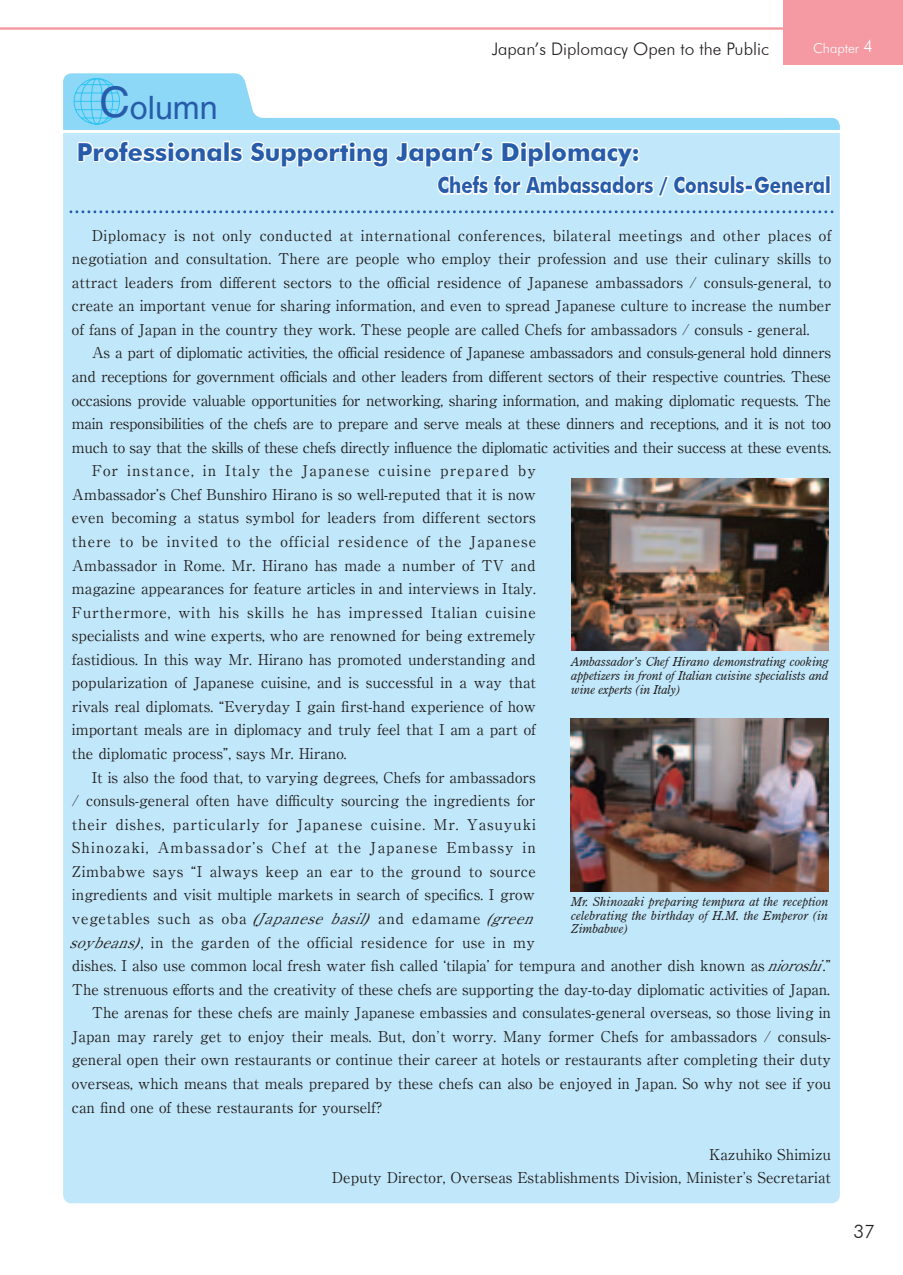
<style>
.page{position:relative;width:903px;height:1275px;background:#fff}
.page>*{position:absolute;margin:0;border:0;box-sizing:border-box;transform-origin:0 0}
.t1{font:32.2px "Helvetica LT Std";color:#275caa}
.t2{font:700 24.85px "Futura BT";color:#275caa}
.t3{font:700 22.4px "Futura BT";color:#275caa;scale:.83 1}
.t4{font:300 18.55px "Futura BT";color:#231f20}
.t5{font:300 17.32px "Futura BT";color:#231f20}
.t6{font:14.88px/23.6px "Ryumin Pr 6";color:#231f20;text-align:justify}
.t7{font:14.88px "Ryumin Pr 6";letter-spacing:-.02em;color:#231f20}
.t8{font:14.88px "Ryumin Pr 6";letter-spacing:.05em;color:#231f20}
.t9{font:14.88px "Ryumin Pr 6";letter-spacing:.03em;color:#231f20}
.t10{font:14.88px "Ryumin Pr 6";letter-spacing:.075em;color:#231f20}
.t11{font:14.88px "Ryumin Pr 6";letter-spacing:.055em;color:#231f20}
.t12{font:14.88px "Ryumin Pr 6";letter-spacing:.06em;color:#231f20}
.t13{font:300 13.65px "Futura BT";color:#fff}
.t14{font:italic 12.42px/13.7px "Century Oldstyle";color:#231f20;text-align:justify}
.s1{font-size:42.18px}
.s2{font-size:17.32px}
.s3{font-style:italic}
.s4{font-family:"Koz Min Pro"}
</style>
<div class="page">
<div style="left:63px;top:133px;width:777px;height:1070px;background:#c1e8fa"></div>
<svg style="left:63px;top:73px;width:777px;height:57px"></svg>
<hr style="left:0;top:27px;width:903px;height:3px;background:#f59aa3">
<div style="left:784px;top:0;width:119px;height:64px;background:#f59aa3"></div>
<img style="left:571px;top:479px;width:257px;height:172px">
<img style="left:570px;top:718px;width:258px;height:173px">
<svg style="left:76px;top:139px;width:750px;height:61px"></svg>
<div style="left:825px;top:175px;width:6px;height:20px;border:2px solid #fff"></div>
<svg style="left:71px;top:210px;width:762px;height:3px;background:#8cb8de"></svg>
<h1 class="t1" style="left:99px;top:89px;width:120px"><span class="s1">C</span>olumn</h1>
<p class="t5" style="left:492px;top:38px;width:279px">Japan’s Diplomacy Open to the Public</p>
<p class="t13" style="left:813px;top:39px;width:62px">Chapter <span class="s2">4</span></p>
<h2 class="t2" style="left:77px;top:137px;width:565px">Professionals Supporting Japan’s Diplomacy:</h2>
<h3 class="t3" style="left:437px;top:172px;width:476px">Chefs for Ambassadors / Consuls-General</h3>
<p class="t6" style="left:72px;top:223px;width:761px;text-indent:20px">Diplomacy is not only conducted at international conferences, bilateral meetings and other places of negotiation and consultation. There are people who employ their profession and use their culinary skills to attract leaders from different sectors to the official residence of Japanese ambassadors / consuls-general, to create an important venue for sharing information, and even to spread Japanese culture to increase the number of fans of Japan in the country they work. These people are called Chefs for ambassadors / consuls - general.</p>
<p class="t7" style="left:92px;top:341px;width:741px">As a part of diplomatic activities, the official residence of Japanese ambassadors and consuls-general hold dinners</p>
<p class="t7" style="left:72px;top:365px;width:760px">and receptions for government officials and other leaders from different sectors of their respective countries. These</p>
<p class="t7" style="left:72px;top:388px;width:760px">occasions provide valuable opportunities for networking, sharing information, and making diplomatic requests. The</p>
<p class="t7" style="left:72px;top:412px;width:760px">main responsibilities of the chefs are to prepare and serve meals at these dinners and receptions, and it is not too</p>
<p class="t7" style="left:72px;top:435px;width:761px">much to say that the skills of these chefs directly influence the diplomatic activities and their success at these events.</p>
<p class="t10" style="left:92px;top:459px;width:446px">For instance, in Italy the Japanese cuisine prepared by</p>
<p class="t6" style="left:72px;top:482px;width:465px">Ambassador’s Chef Bunshiro Hirano is so well-reputed that it is now</p>
<p class="t6" style="left:72px;top:505px;width:465px">even becoming a status symbol for leaders from different sectors</p>
<p class="t12" style="left:72px;top:530px;width:466px">there to be invited to the official residence of the Japanese</p>
<p class="t6" style="left:72px;top:552px;width:465px">Ambassador in Rome. Mr. Hirano has made a number of TV and</p>
<p class="t6" style="left:72px;top:576px;width:465px">magazine appearances for feature articles in and interviews in Italy.</p>
<p class="t8" style="left:72px;top:600px;width:465px">Furthermore, with his skills he has impressed Italian cuisine</p>
<p class="t6" style="left:72px;top:623px;width:465px">specialists and wine experts, who are renowned for being extremely</p>
<p class="t6" style="left:72px;top:647px;width:465px">fastidious. In this way Mr. Hirano has promoted understanding and</p>
<p class="t6" style="left:72px;top:670px;width:466px">popularization of Japanese cuisine, and is successful in a way that</p>
<p class="t6" style="left:72px;top:694px;width:465px">rivals real diplomats. “Everyday I gain first-hand experience of how</p>
<p class="t6" style="left:72px;top:717px;width:465px">important meals are in diplomacy and truly feel that I am a part of</p>
<p class="t6" style="left:72px;top:741px;width:276px">the diplomatic process”, says Mr. Hirano.</p>
<p class="t6" style="left:92px;top:764px;width:445px">It is also the food that, to varying degrees, Chefs for ambassadors</p>
<p class="t6" style="left:72px;top:788px;width:465px">/ consuls-general often have difficulty sourcing the ingredients for</p>
<p class="t11" style="left:72px;top:812px;width:465px">their dishes, particularly for Japanese cuisine. Mr. Yasuyuki</p>
<p class="t10" style="left:72px;top:836px;width:466px">Shinozaki, Ambassador’s Chef at the Japanese Embassy in</p>
<p class="t9" style="left:72px;top:859px;width:465px">Zimbabwe says “I always keep an ear to the ground to source</p>
<p class="t6" style="left:72px;top:882px;width:464px">ingredients and visit multiple markets in search of specifics. I grow</p>
<p class="t8" style="left:72px;top:907px;width:472px">vegetables such as oba <span class="s3">(Japanesebasil)</span>and edamame <span class="s3">(green</span></p>
<p class="t9" style="left:69px;top:930px;width:467px"><span class="s3">soybeans)</span>, in the garden of the official residence for use in my</p>
<p class="t6" style="left:72px;top:953px;width:760px">dishes. I also use common local fresh water fish called ‘tilapia’ for tempura and another dish known as <span class="s3">nioroshi</span>.”</p>
<p class="t6" style="left:72px;top:977px;width:759px">The strenuous efforts and the creativity of these chefs are supporting the day-to-day diplomatic activities of Japan.</p>
<p class="t6" style="left:92px;top:1000px;width:741px">The arenas for these chefs are mainly Japanese embassies and consulate<span class="s4">s</span>-general overseas, so those living in</p>
<p class="t6" style="left:72px;top:1024px;width:760px">Japan may rarely get to enjoy their meals. But, don<span class="s4">’</span>t worry. Many former Chefs for ambassadors / consuls-</p>
<p class="t6" style="left:72px;top:1047px;width:760px">general open their own restaurants or continue their career at hotels or restaurants after completing their duty</p>
<p class="t6" style="left:72px;top:1071px;width:760px">overseas, which means that meals prepared by these chefs can also be enjoyed in Japan. So why not see if you</p>
<p class="t6" style="left:72px;top:1094px;width:312px">can find one of these restaurants for yourself?</p>
<p class="t6" style="left:332px;top:1141px;width:501px;text-align:right">Kazuhiko Shimizu<br>Deputy Director, Overseas Establishments Division, Minister<span class="s4">’</span>s Secretariat</p>
<p class="t14" style="left:571px;top:655px;width:259px">Ambassador’s Chef Hirano demonstrating cooking appetizers in front of Italian cuisine specialists and wine experts (in Italy)</p>
<p class="t14" style="left:571px;top:895px;width:259px">Mr. Shinozaki preparing tempura at the reception celebrating the birthday of H.M. the Emperor (in Zimbabwe)</p>
<p class="t4" style="left:853px;top:1220px;width:23px">37</p>
</div>
